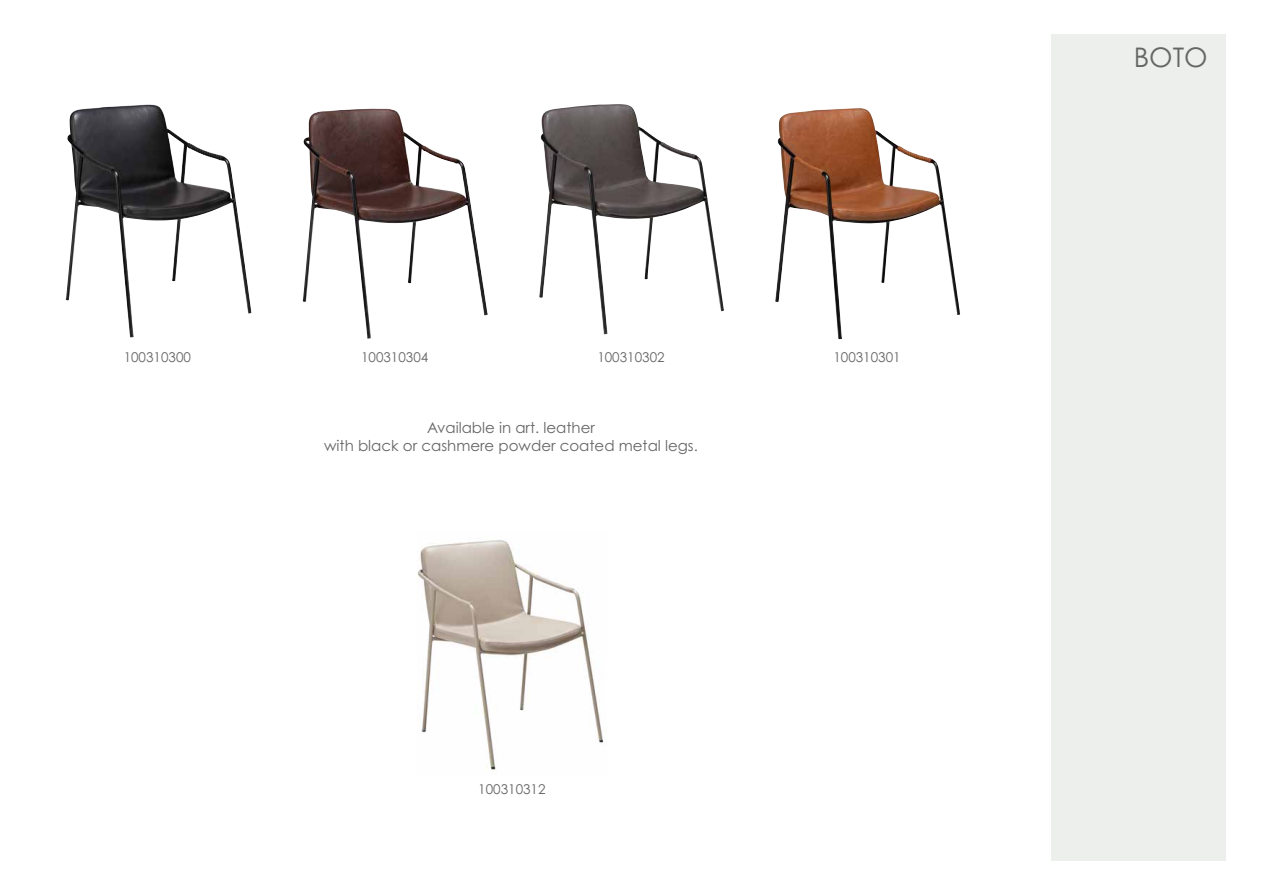
<style>
.page{position:relative;width:1263px;height:893px;background:#fff}
.page>*{position:absolute;margin:0;border:0;box-sizing:border-box;transform-origin:0 0}
.t1{font:27px "Century Gothic Pro";color:#666}
.t2{font:15px/18px "Century Gothic Pro";color:#666;text-align:center}
.t3{font:13.5px "Century Gothic Pro";color:#666}
</style>
<div class="page">
<div style="left:1051px;top:34px;width:174px;height:826px;background:#ecefeb"></div>
<img style="left:539px;top:104px;width:185px;height:230px">
<img style="left:66px;top:105px;width:185px;height:232px">
<img style="left:303px;top:109px;width:185px;height:230px">
<img style="left:775px;top:108px;width:185px;height:231px">
<img style="left:418px;top:540px;width:186px;height:231px">
<p class="t3" style="left:124px;top:349px;width:69px">100310300</p>
<p class="t3" style="left:361px;top:349px;width:69px">100310304</p>
<p class="t3" style="left:597px;top:349px;width:69px">100310302</p>
<p class="t3" style="left:833px;top:349px;width:69px">100310301</p>
<p class="t2" style="left:324px;top:418px;width:375px">Available in art. leather<br>with black or cashmere powder coated metal legs.</p>
<p class="t3" style="left:478px;top:781px;width:69px">100310312</p>
<h1 class="t1" style="left:1134px;top:40px;width:75px">BOTO</h1>
</div>
